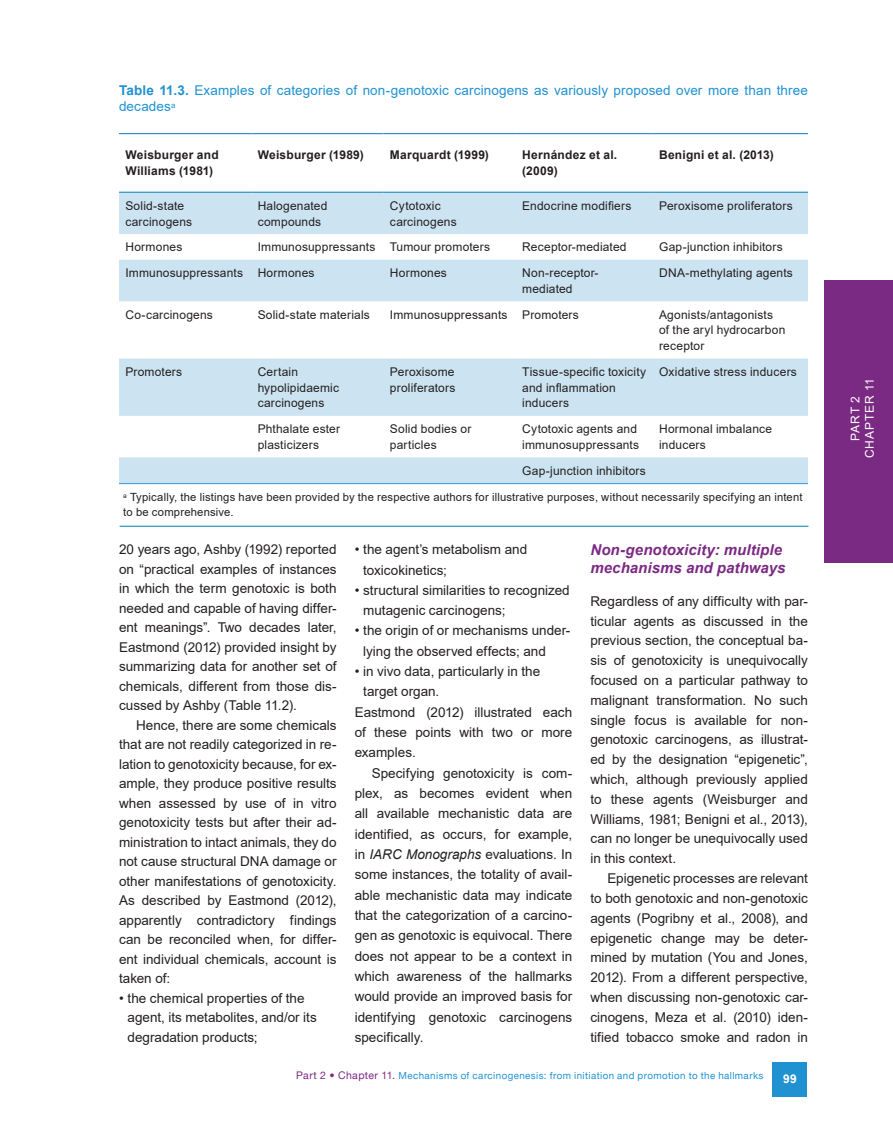
<style>
.page{position:relative;width:893px;height:1127px;background:#fff}
.page>*{position:absolute;margin:0;border:0;box-sizing:border-box;transform-origin:0 0}
.t1{font:italic 700 15px/18px "Arial";letter-spacing:.005em;color:#7b2a83}
.Para_Ind{font:13.5px/19.5px "Arial";color:#231f20;text-align:justify}
.Tbl_Title{font:13.5px/16.2px "Arial";letter-spacing:.01em;color:#2192d1}
.Tbl_Body{font:12px/15.8px "Arial";letter-spacing:.015em;color:#231f20}
.Tbl_Col_Hd{font:700 12px/15.8px "Arial";letter-spacing:.02em;color:#231f20}
.t2{font:12px "Arial";letter-spacing:.075em;color:#fff}
.t3{font:700 12px "Arial";color:#fff}
.Tbl_FN1{font:11.25px/15px "Arial";letter-spacing:.015em;color:#231f20}
.Left_RH{font:9.75px "Helvetica Neue";letter-spacing:.04em;color:#2192d1}
.s1{font-weight:700}
.s2{font-style:italic}
.s3{font-size:10.5px;color:#7b2a83}
</style>
<div class="page">
<div style="left:773px;top:1062px;width:34px;height:34px;background:#2192d1"></div>
<hr style="left:120px;top:526px;width:688px;height:1px;background:#007fb2">
<hr style="left:119px;top:483px;width:689px;height:1px;background:#2192d1">
<svg style="left:119px;top:193px;width:689px;height:290px;fill:#cce4f1"></svg>
<hr style="left:119px;top:133px;width:132px;height:1px;background:#007fb2">
<hr style="left:251px;top:133px;width:133px;height:1px;background:#007fb2">
<hr style="left:384px;top:133px;width:132px;height:1px;background:#007fb2">
<hr style="left:516px;top:133px;width:137px;height:1px;background:#007fb2">
<hr style="left:653px;top:133px;width:155px;height:1px;background:#007fb2">
<hr style="left:119px;top:192px;width:132px;height:1px;background:#007fb2">
<hr style="left:251px;top:192px;width:133px;height:1px;background:#007fb2">
<hr style="left:384px;top:192px;width:132px;height:1px;background:#007fb2">
<hr style="left:516px;top:192px;width:137px;height:1px;background:#007fb2">
<hr style="left:653px;top:192px;width:155px;height:1px;background:#007fb2">
<div style="left:825px;top:280px;width:68px;height:282px;background:#7b2a83"></div>
<p class="Tbl_Title" style="left:119px;top:82px;width:690px"><span class="s1">Table 11.3.</span> Examples of categories of non-genotoxic carcinogens as variously proposed over more than three decades<sup>a</sup></p>
<p class="Tbl_Col_Hd" style="left:125px;top:147px;width:95px">Weisburger and<br>Williams (1981)</p>
<p class="Tbl_Col_Hd" style="left:258px;top:147px;width:108px">Weisburger (1989)</p>
<p class="Tbl_Col_Hd" style="left:390px;top:147px;width:100px">Marquardt (1999)</p>
<p class="Tbl_Col_Hd" style="left:522px;top:147px;width:97px">Hernández et al. (2009)</p>
<p class="Tbl_Col_Hd" style="left:659px;top:147px;width:116px">Benigni et al. (2013)</p>
<p class="Tbl_Body" style="left:125px;top:198px;width:68px">Solid-state carcinogens</p>
<p class="Tbl_Body" style="left:258px;top:198px;width:71px">Halogenated compounds</p>
<p class="Tbl_Body" style="left:390px;top:198px;width:68px">Cytotoxic carcinogens</p>
<p class="Tbl_Body" style="left:522px;top:198px;width:111px">Endocrine modifiers</p>
<p class="Tbl_Body" style="left:659px;top:198px;width:135px">Peroxisome proliferators</p>
<p class="Tbl_Body" style="left:125px;top:239px;width:58px">Hormones</p>
<p class="Tbl_Body" style="left:258px;top:239px;width:119px">Immunosuppressants</p>
<p class="Tbl_Body" style="left:390px;top:239px;width:102px">Tumour promoters</p>
<p class="Tbl_Body" style="left:522px;top:239px;width:106px">Receptor-mediated</p>
<p class="Tbl_Body" style="left:659px;top:239px;width:125px">Gap-junction inhibitors</p>
<p class="Tbl_Body" style="left:125px;top:265px;width:119px">Immunosuppressants</p>
<p class="Tbl_Body" style="left:258px;top:265px;width:58px">Hormones</p>
<p class="Tbl_Body" style="left:390px;top:265px;width:58px">Hormones</p>
<p class="Tbl_Body" style="left:522px;top:265px;width:78px">Non-receptor&shy;mediated</p>
<p class="Tbl_Body" style="left:659px;top:265px;width:135px">DNA-methylating agents</p>
<p class="Tbl_Body" style="left:125px;top:306px;width:89px">Co-carcinogens</p>
<p class="Tbl_Body" style="left:258px;top:306px;width:114px">Solid-state materials</p>
<p class="Tbl_Body" style="left:390px;top:306px;width:119px">Immunosuppressants</p>
<p class="Tbl_Body" style="left:522px;top:306px;width:58px">Promoters</p>
<p class="Tbl_Body" style="left:659px;top:306px;width:128px">Agonists/antagonists of the aryl hydrocarbon receptor</p>
<p class="Tbl_Body" style="left:125px;top:364px;width:58px">Promoters</p>
<p class="Tbl_Body" style="left:258px;top:364px;width:83px">Certain hypolipidaemic carcinogens</p>
<p class="Tbl_Body" style="left:390px;top:364px;width:67px">Peroxisome proliferators</p>
<p class="Tbl_Body" style="left:522px;top:364px;width:125px">Tissue-specific toxicity and inflammation inducers</p>
<p class="Tbl_Body" style="left:659px;top:364px;width:139px">Oxidative stress inducers</p>
<p class="Tbl_Body" style="left:258px;top:421px;width:84px">Phthalate ester plasticizers</p>
<p class="Tbl_Body" style="left:390px;top:421px;width:83px">Solid bodies or particles</p>
<p class="Tbl_Body" style="left:522px;top:421px;width:118px">Cytotoxic agents and immunosuppressants</p>
<p class="Tbl_Body" style="left:659px;top:421px;width:115px">Hormonal imbalance inducers</p>
<p class="Tbl_Body" style="left:522px;top:462px;width:125px">Gap-junction inhibitors</p>
<p class="Tbl_FN1" style="left:123px;top:489px;width:681px"><sup>a</sup> Typically, the listings have been provided by the respective authors for illustrative purposes, without necessarily specifying an intent to be comprehensive.</p>
<p class="Para_Ind" style="left:119px;top:540px;width:219px">20 years ago, Ashby (1992) reported on “practical examples of instances in which the term genotoxic is both needed and capable of having differ&shy;ent meanings”. Two decades later, Eastmond (2012) provided insight by summarizing data for another set of chemicals, different from those dis&shy;cussed by Ashby (Table 11.2).</p>
<p class="Para_Ind" style="left:119px;top:715px;width:219px;text-indent:17px">Hence, there are some chemicals that are not readily categorized in re&shy;lation to genotoxicity because, for ex&shy;ample, they produce positive results when assessed by use of in vitro genotoxicity tests but after their ad&shy;ministration to intact animals, they do not cause structural DNA damage or other manifestations of genotoxicity.<br>As described by Eastmond (2012), apparently contradictory findings can be reconciled when, for differ&shy;ent individual chemicals, account is taken of:</p>
<p class="Para_Ind" style="left:128px;top:988px;width:191px;text-align:left;text-indent:-9px">• the chemical properties of the agent, its metabolites, and/or its degradation products;</p>
<p class="Para_Ind" style="left:363px;top:539px;width:165px;line-height:20.2px;text-indent:-9px">• the agent’s metabolism and toxicokinetics;</p>
<p class="Para_Ind" style="left:363px;top:580px;width:208px;line-height:20.2px;text-indent:-9px">• structural similarities to recognized mutagenic carcinogens;</p>
<p class="Para_Ind" style="left:363px;top:620px;width:208px;line-height:20.2px;text-indent:-9px">• the origin of or mechanisms under&shy;lying the observed effects; and</p>
<p class="Para_Ind" style="left:363px;top:661px;width:178px;line-height:20.2px;text-indent:-9px">• in vivo data, particularly in the target organ.</p>
<p class="Para_Ind" style="left:355px;top:702px;width:219px;line-height:20.2px">Eastmond (2012) illustrated each of these points with two or more examples.</p>
<p class="Para_Ind" style="left:355px;top:763px;width:219px;line-height:20.2px;text-indent:17px">Specifying genotoxicity is com&shy;plex, as becomes evident when all available mechanistic data are identified, as occurs, for example, in <span class="s2">IARC Monographs</span> evaluations. In some instances, the totality of avail&shy;able mechanistic data may indicate that the categorization of a carcino&shy;gen as genotoxic is equivocal. There does not appear to be a context in which awareness of the hallmarks would provide an improved basis for identifying genotoxic carcinogens specifically.</p>
<h2 class="t1" style="left:590px;top:541px;width:196px">Non-genotoxicity: multiple mechanisms and pathways</h2>
<p class="Para_Ind" style="left:590px;top:591px;width:219px">Regardless of any difficulty with par&shy;ticular agents as discussed in the previous section, the conceptual ba&shy;sis of genotoxicity is unequivocally focused on a particular pathway to malignant transformation. No such single focus is available for non&shy;genotoxic carcinogens, as illustrat&shy;ed by the designation “epigenetic”, which, although previously applied to these agents (Weisburger and Williams, 1981; Benigni et al., 2013), can no longer be unequivocally used in this context.</p>
<p class="Para_Ind" style="left:590px;top:868px;width:219px;text-indent:17px">Epigenetic processes are relevant to both genotoxic and non-genotoxic agents (Pogribny et al., 2008), and epigenetic change may be deter&shy;mined by mutation (You and Jones, 2012). From a different perspective, when discussing non-genotoxic car&shy;cinogens, Meza et al. (2010) iden&shy;tified tobacco smoke and radon in</p>
<p class="Left_RH" style="left:296px;top:1069px;width:469px"><span class="s3">Part 2 • Chapter 11.</span> Mechanisms of carcinogenesis: from initiation and promotion to the hallmarks</p>
<p class="t3" style="left:783px;top:1070px;width:15px">99</p>
<p class="t2" style="left:861px;top:458px;width:81px;rotate:-90deg">CHAPTER 11</p>
<p class="t2" style="left:847px;top:441px;width:46px;rotate:-90deg">PART 2</p>
</div>
